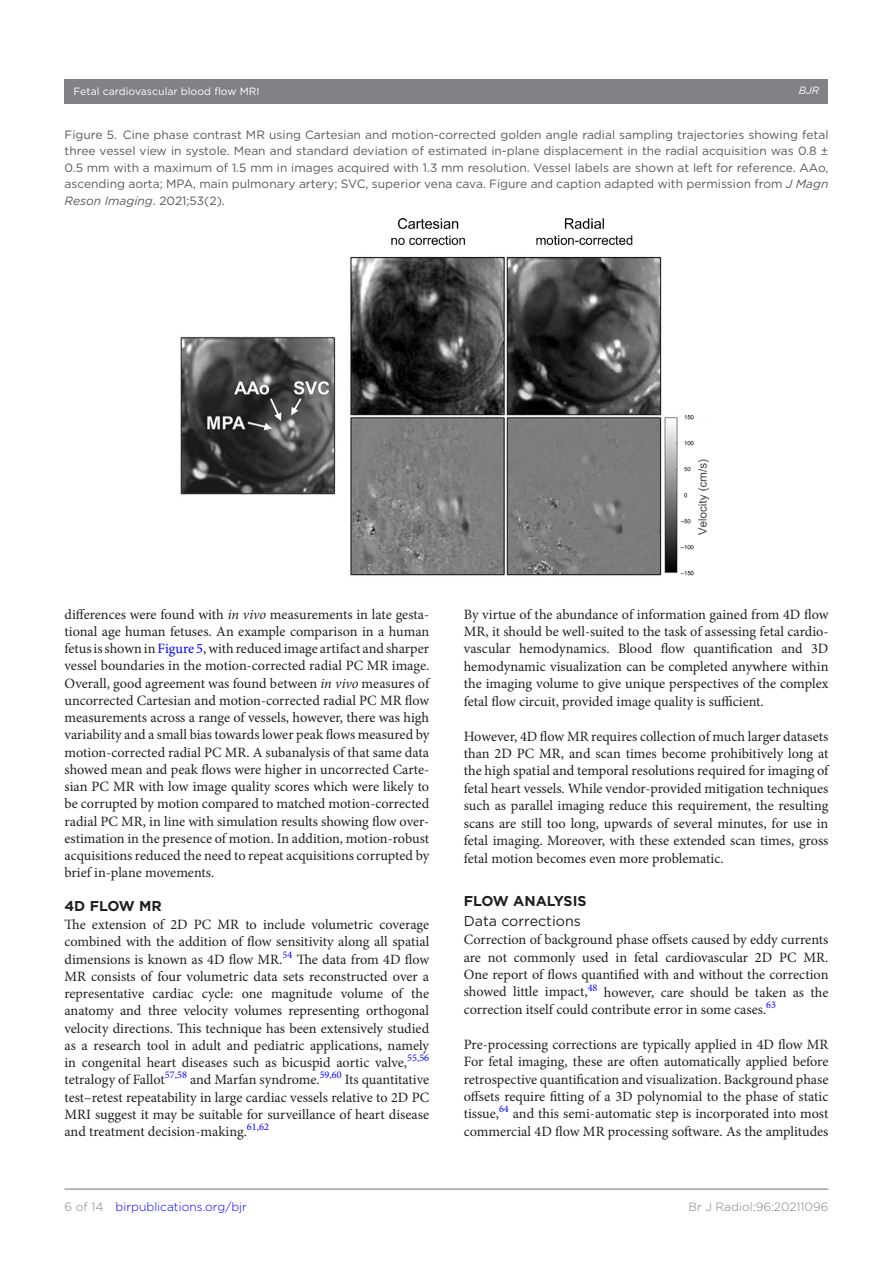
<style>
.page{position:relative;width:893px;height:1263px;background:#fff}
.page>*{position:absolute;margin:0;border:0;box-sizing:border-box;transform-origin:0 0}
.t1{font:14.25px/17.2px "Minion Pro";color:#231f20;text-align:justify}
.t2{font:700 14.25px "Gotham";color:#231f20}
.t3{font:14.25px "Gotham";color:#231f20}
.t4{font:12px/16.5px "Gotham";color:#57585a;text-align:justify}
.t5{font:300 12px "Gotham";color:#00f}
.t6{font:300 12px "Gotham";color:#808285}
.t7{font:10.5px "Gotham";color:#fff}
.t8{font:italic 10.5px "Gotham";color:#fff}
.s1{font-style:italic}
.s2{color:#00f}
.s3{color:#808285}
</style>
<div class="page">
<div style="left:64px;top:79px;width:764px;height:24px;background:#808285"></div>
<hr style="left:64px;top:1188px;width:764px;height:2px;background:#808285">
<img style="left:180px;top:219px;width:529px;height:357px">
<p class="t7" style="left:74px;top:85px;width:187px">Fetal cardiovascular blood flow MRI</p>
<p class="t8" style="left:799px;top:85px;width:22px">BJR</p>
<p class="t4" style="left:64px;top:126px;width:765px">Figure 5. Cine phase contrast MR using Cartesian and motion-corrected golden angle radial sampling trajectories showing fetal three vessel view in systole. Mean and standard deviation of estimated in-plane displacement in the radial acquisition was 0.8 ± 0.5 mm with a maximum of 1.5 mm in images acquired with 1.3 mm resolution. Vessel labels are shown at left for reference. AAo, ascending aorta; MPA, main pulmonary artery; SVC, superior vena cava. Figure and caption adapted with permission from <span class="s1">J Magn Reson Imaging</span>. 2021;53(2).</p>
<p class="t1" style="left:64px;top:605px;width:366px">differences were found with <span class="s1">in vivo</span> measurements in late gesta&shy;tional age human fetuses. An example comparison in a human fetus is shown in <span class="s2">Figure 5</span>, with reduced image artifact and sharper vessel boundaries in the motion-corrected radial PC MR image.<br>Overall, good agreement was found between <span class="s1">in vivo</span> measures of uncorrected Cartesian and motion-corrected radial PC MR flow measurements across a range of vessels, however, there was high variability and a small bias towards lower peak flows measured by motion-corrected radial PC MR. A subanalysis of that same data showed mean and peak flows were higher in uncorrected Carte&shy;sian PC MR with low image quality scores which were likely to be corrupted by motion compared to matched motion-corrected radial PC MR, in line with simulation results showing flow over&shy;estimation in the presence of motion. In addition, motion-robust acquisitions reduced the need to repeat acquisitions corrupted by brief in-plane movements.</p>
<p class="t2" style="left:64px;top:897px;width:99px">4D FLOW MR</p>
<p class="t1" style="left:64px;top:916px;width:366px">The extension of 2D PC MR to include volumetric coverage combined with the addition of flow sensitivity along all spatial dimensions is known as 4D flow MR.<sup>54</sup> The data from 4D flow MR consists of four volumetric data sets reconstructed over a representative cardiac cycle: one magnitude volume of the anatomy and three velocity volumes representing orthogonal velocity directions. This technique has been extensively studied as a research tool in adult and pediatric applications, namely in congenital heart diseases such as bicuspid aortic valve,<sup>55,56 </sup>tetralogy of Fallot<sup>57,58</sup> and Marfan syndrome.<sup>59,60</sup> Its quantitative test–retest repeatability in large cardiac vessels relative to 2D PC MRI suggest it may be suitable for surveillance of heart disease and treatment decision-making.<sup>61,62</sup></p>
<p class="t5" style="left:64px;top:1199px;width:184px"><span class="s3">6 of 14</span> birpublications.org/bjr</p>
<p class="t1" style="left:464px;top:605px;width:366px">By virtue of the abundance of information gained from 4D flow MR, it should be well-suited to the task of assessing fetal cardio&shy;vascular hemodynamics. Blood flow quantification and 3D hemodynamic visualization can be completed anywhere within the imaging volume to give unique perspectives of the complex fetal flow circuit, provided image quality is sufficient.</p>
<p class="t1" style="left:464px;top:727px;width:366px">However, 4D flow MR requires collection of much larger datasets than 2D PC MR, and scan times become prohibitively long at the high spatial and temporal resolutions required for imaging of fetal heart vessels. While vendor-provided mitigation techniques such as parallel imaging reduce this requirement, the resulting scans are still too long, upwards of several minutes, for use in fetal imaging. Moreover, with these extended scan times, gross fetal motion becomes even more problematic.</p>
<p class="t2" style="left:464px;top:892px;width:124px">FLOW ANALYSIS</p>
<p class="t3" style="left:464px;top:912px;width:119px">Data corrections</p>
<p class="t1" style="left:464px;top:931px;width:366px">Correction of background phase offsets caused by eddy currents are not commonly used in fetal cardiovascular 2D PC MR.<br>One report of flows quantified with and without the correction showed little impact,<sup>48</sup> however, care should be taken as the correction itself could contribute error in some cases.<sup>63</sup></p>
<p class="t1" style="left:464px;top:1035px;width:366px">Pre-processing corrections are typically applied in 4D flow MR For fetal imaging, these are often automatically applied before retrospective quantification and visualization. Background phase offsets require fitting of a 3D polynomial to the phase of static tissue,<sup>64</sup> and this semi-automatic step is incorporated into most commercial 4D flow MR processing software. As the amplitudes</p>
<p class="t6" style="left:688px;top:1199px;width:142px">Br J Radiol;96:20211096</p>
</div>
